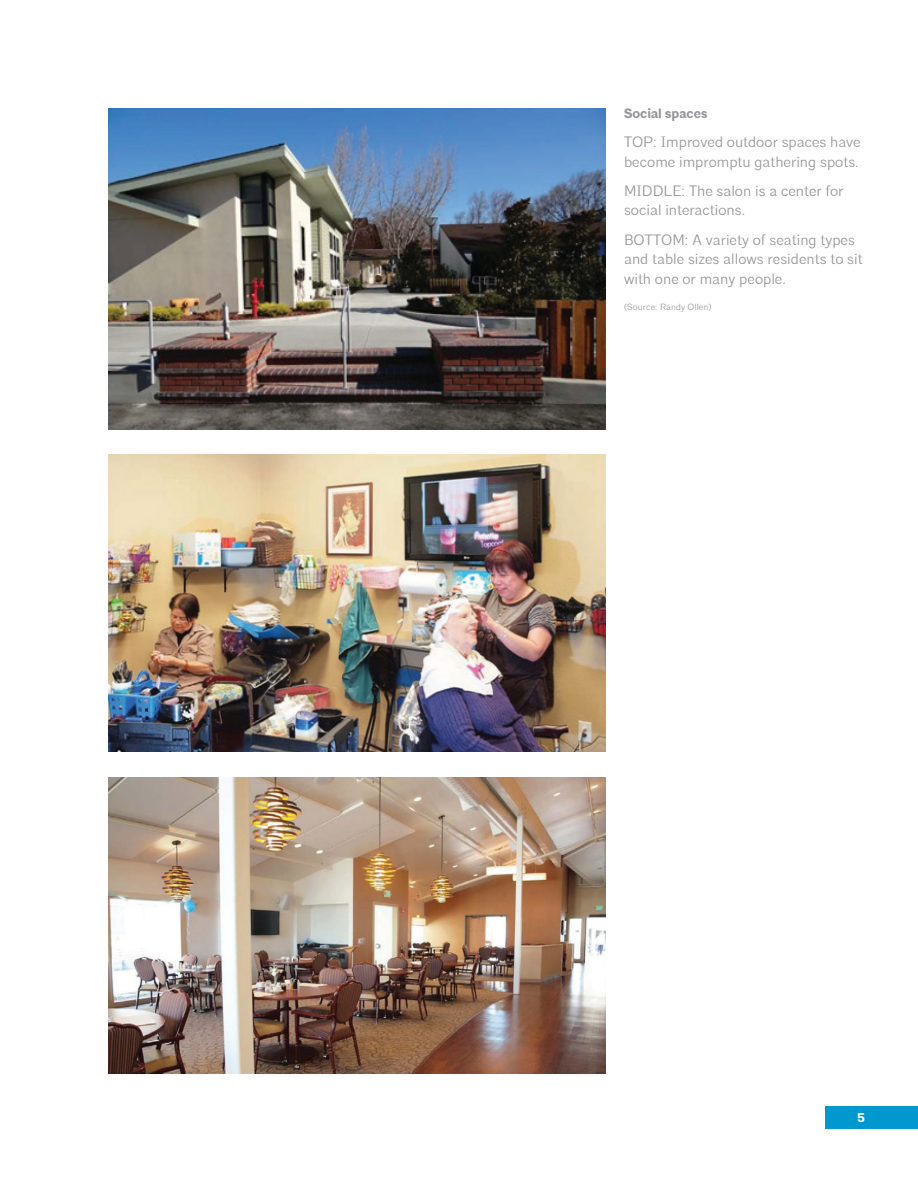
<style>
.page{position:relative;width:918px;height:1188px;background:#fff}
.page>*{position:absolute;margin:0;border:0;box-sizing:border-box;transform-origin:0 0}
.t1{font:300 15px/19.5px "Architype";color:#939598}
.t2{font:700 13.5px "Architype";color:#939598}
.t3{font:700 12.75px "Architype";color:#fff}
.t4{font:300 9px "Architype";letter-spacing:.01em;color:#939598}
</style>
<div class="page">
<div style="left:825px;top:1106px;width:93px;height:23px;background:#0098cf"></div>
<img style="left:108px;top:108px;width:498px;height:322px">
<img style="left:108px;top:777px;width:498px;height:297px">
<img style="left:108px;top:454px;width:498px;height:298px">
<p class="t2" style="left:624px;top:105px;width:85px">Social spaces</p>
<p class="t1" style="left:624px;top:132px;width:238px">TOP: Improved outdoor spaces have become impromptu gathering spots.</p>
<p class="t1" style="left:624px;top:181px;width:221px">MIDDLE: The salon is a center for social interactions.</p>
<p class="t1" style="left:624px;top:230px;width:240px">BOTTOM: A variety of seating types and table sizes allows residents to sit with one or many people.</p>
<p class="t4" style="left:624px;top:301px;width:89px">(Source: Randy Ollen)</p>
<p class="t3" style="left:857px;top:1110px;width:9px">5</p>
</div>
